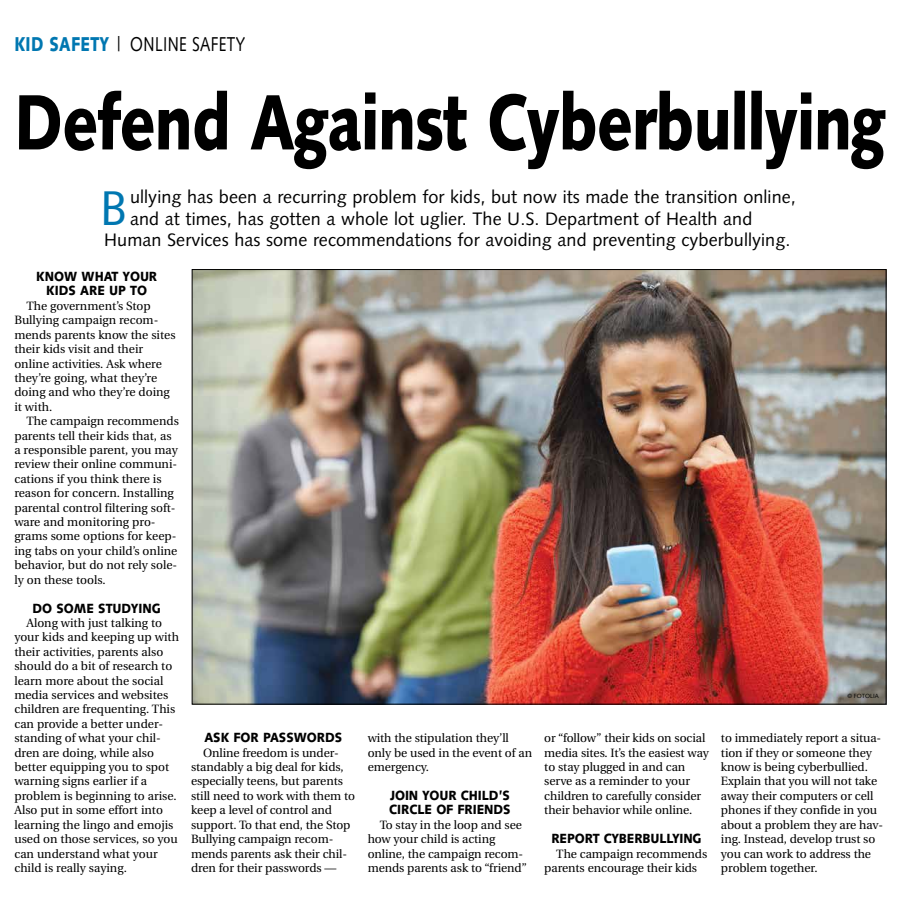
<style>
.page{position:relative;width:900px;height:908px;background:#fff}
.page>*{position:absolute;margin:0;border:0;box-sizing:border-box;transform-origin:0 0}
.t1{font:900 78.2px "Syntax";letter-spacing:-.015em;color:#000;scale:.77 1}
.t2{font:48.6px "Syntax";color:#0077b1}
.t3{font:20px "Syntax";letter-spacing:.025em;color:#000;scale:.77 1}
.t4{font:18px "Syntax";letter-spacing:.005em;color:#000}
.t5{font:900 13.3px/14.4px "Syntax";letter-spacing:-.005em;color:#000;text-align:center;scale:.91 1}
.t6{font:12px/14.4px "Utopia";letter-spacing:-.005em;color:#000}
.t7{font:6px "Syntax";color:#000}
.s1{font-weight:900;color:#0077b1}
</style>
<div class="page">
<img style="left:194px;top:271px;width:690px;height:431px">
<h3 class="t3" style="left:14px;top:32px;width:301px"><span class="s1">KID SAFETY</span> | ONLINE SAFETY</h3>
<h1 class="t1" style="left:14px;top:76px;width:1133px">Defend Against Cyberbullying</h1>
<h2 class="t2" style="left:100px;top:179px;width:29px">B</h2>
<h3 class="t4" style="left:130px;top:186px;width:667px">ullying has been a recurring problem for kids, but now its made the transition online,</h3>
<h3 class="t4" style="left:130px;top:208px;width:624px">and at times, has gotten a whole lot uglier. The U.S. Department of Health and</h3>
<h3 class="t4" style="left:104px;top:229px;width:688px">Human Services has some recommendations for avoiding and preventing cyberbullying.</h3>
<p class="t5" style="left:36px;top:269px;width:134px">KNOW WHAT YOUR<br>KIDS ARE UP TO</p>
<p class="t6" style="left:14px;top:299px;width:163px;text-indent:12px">The government’s Stop<br>Bullying campaign recom&shy;mends parents know the sites their kids visit and their online activities. Ask where they’re going, what they’re doing and who they’re doing it with.</p>
<p class="t6" style="left:14px;top:414px;width:166px;text-indent:12px">The campaign recommends parents tell their kids that, as a responsible parent, you may review their online communi&shy;cations if you think there is reason for concern. Installing parental control filtering soft&shy;ware and monitoring pro&shy;grams some options for keep&shy;ing tabs on your child’s online behavior, but do not rely sole&shy;ly on these tools.</p>
<p class="t5" style="left:32px;top:600px;width:143px">DO SOME STUDYING</p>
<p class="t6" style="left:14px;top:615px;width:166px;text-indent:12px">Along with just talking to your kids and keeping up with their activities, parents also should do a bit of research to learn more about the social media services and websites children are frequenting. This can provide a better under&shy;standing of what your chil&shy;dren are doing, while also better equipping you to spot warning signs earlier if a problem is beginning to arise.<br>Also put in some effort into learning the lingo and emojis used on those services, so you can understand what your child is really saying.</p>
<p class="t5" style="left:204px;top:730px;width:153px">ASK FOR PASSWORDS</p>
<p class="t6" style="left:191px;top:745px;width:166px;text-indent:12px">Online freedom is under&shy;standably a big deal for kids, especially teens, but parents still need to work with them to keep a level of control and support. To that end, the Stop<br>Bullying campaign recom&shy;mends parents ask their chil&shy;dren for their passwords —</p>
<p class="t7" style="left:847px;top:692px;width:33px">© FOTOLIA</p>
<p class="t6" style="left:368px;top:731px;width:166px">with the stipulation they’ll only be used in the event of an emergency.</p>
<p class="t5" style="left:389px;top:787px;width:135px;text-align:left">JOIN YOUR CHILD’S<br>CIRCLE OF FRIENDS</p>
<p class="t6" style="left:368px;top:817px;width:161px;text-indent:12px">To stay in the loop and see how your child is acting online, the campaign recom&shy;mends parents ask to “friend”</p>
<p class="t6" style="left:544px;top:731px;width:166px">or “follow” their kids on social media sites. It’s the easiest way to stay plugged in and can serve as a reminder to your children to carefully consider their behavior while online.</p>
<p class="t5" style="left:551px;top:831px;width:167px">REPORT CYBERBULLYING</p>
<p class="t6" style="left:544px;top:846px;width:164px;text-indent:12px">The campaign recommends parents encourage their kids</p>
<p class="t6" style="left:721px;top:731px;width:164px">to immediately report a situa&shy;tion if they or someone they know is being cyberbullied.<br>Explain that you will not take away their computers or cell phones if they confide in you about a problem they are hav&shy;ing. Instead, develop trust so you can work to address the problem together.</p>
</div>
